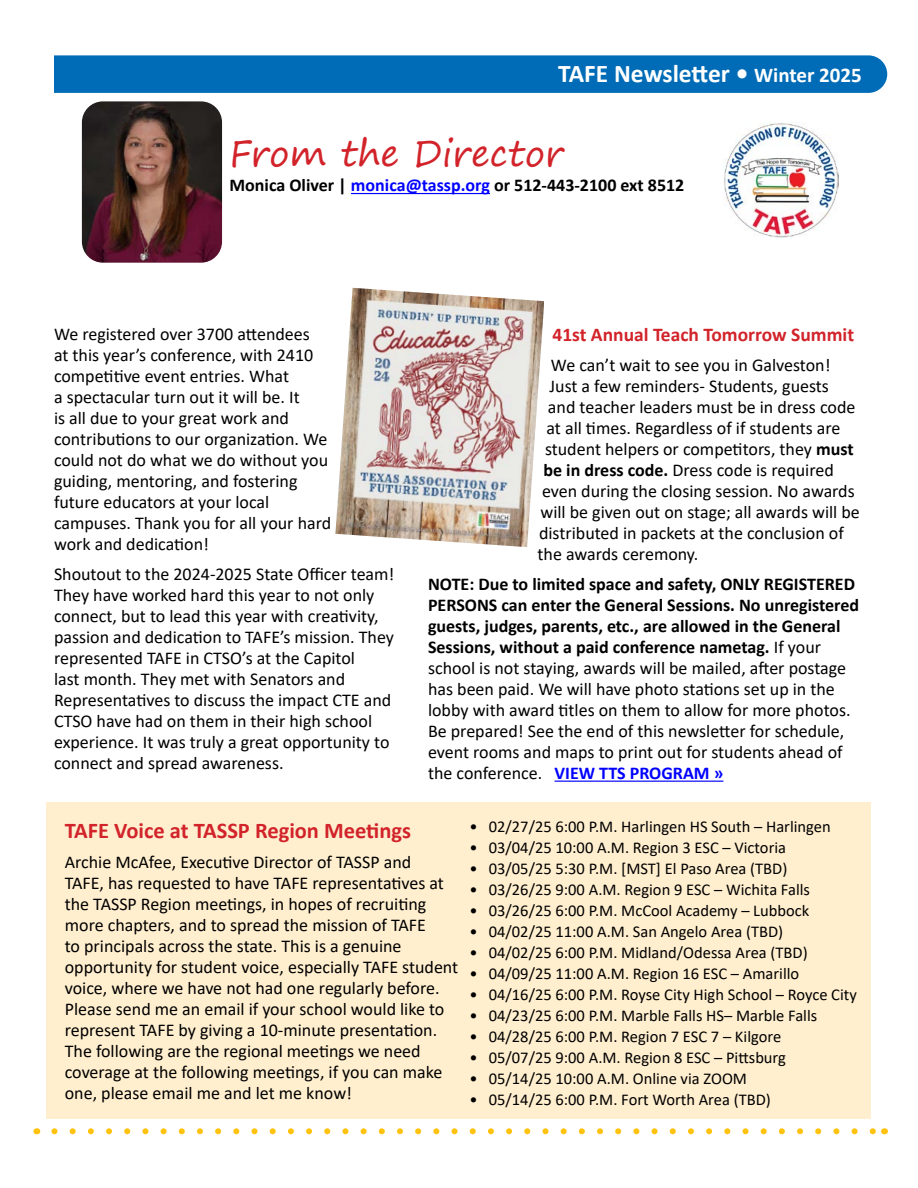
<style>
.page{position:relative;width:918px;height:1188px;background:#fff}
.page>*{position:absolute;margin:0;border:0;box-sizing:border-box;transform-origin:0 0}
.t1{font:36px "Segoe Print";color:#d2232a}
.t2{font:700 25.5px "Calibri";color:#fff}
.t3{font:700 22.5px "Calibri";color:#d2232a}
.t4{font:700 19.5px "Calibri";color:#d2232a}
.t5{font:18px/21px "Calibri";color:#000}
.t6{font:700 18px "Calibri";color:#000}
.t7{font:16.5px "Calibri";color:#000}
.s1{font-size:21px}
.s2{color:#00f}
.s3{font-weight:700}
.s4{font-weight:700;color:#00f}
</style>
<div class="page">
<div style="left:46px;top:803px;width:825px;height:316px;background:#ffefcf"></div>
<div style="left:22px;top:55px;width:865px;height:38px;background:#006cb7;border-radius:19px"></div>
<div style="left:10px;top:43px;width:44px;height:69px;background:#fff"></div>
<img style="left:82px;top:101px;width:140px;height:162px">
<hr style="left:351px;top:193px;width:139px;height:1px;background:#00f">
<svg style="left:54px;top:1128px;width:821px;height:6px"></svg>
<img style="left:724px;top:122px;width:115px;height:115px">
<hr style="left:555px;top:781px;width:168px;height:1px;background:#00f">
<img style="left:335px;top:288px;width:209px;height:259px">
<h2 class="t2" style="left:558px;top:56px;width:305px">TAFE Newsletter • <span class="s1">Winter 2025</span></h2>
<h1 class="t1" style="left:230px;top:121px;width:335px">From the Director</h1>
<p class="t6" style="left:230px;top:173px;width:456px">Monica Oliver | <span class="s2">monica@tassp.org</span> or 512-443-2100 ext 8512</p>
<p class="t5" style="left:54px;top:323px;width:279px">We registered over 3700 attendees<br>at this year’s conference, with 2410 competitive event entries. What<br>a spectacular turn out it will be. It<br>is all due to your great work and contributions to our organization. We could not do what we do without you guiding, mentoring, and fostering future educators at your local campuses. Thank you for all your hard work and dedication!</p>
<p class="t5" style="left:54px;top:563px;width:342px">Shoutout to the 2024-2025 State Officer team!<br>They have worked hard this year to not only connect, but to lead this year with creativity, passion and dedication to TAFE’s mission. They represented TAFE in CTSO’s at the Capitol<br>last month. They met with Senators and Representatives to discuss the impact CTE and CTSO have had on them in their high school experience. It was truly a great opportunity to connect and spread awareness.</p>
<p class="t4" style="left:552px;top:321px;width:303px">41st Annual Teach Tomorrow Summit</p>
<p class="t5" style="left:551px;top:354px;width:281px">We can’t wait to see you in Galveston!</p>
<p class="t5" style="left:549px;top:375px;width:281px">Just a few reminders- Students, guests</p>
<p class="t5" style="left:548px;top:396px;width:309px">and teacher leaders must be in dress code</p>
<p class="t5" style="left:547px;top:417px;width:295px">at all times. Regardless of if students are</p>
<p class="t5" style="left:545px;top:438px;width:310px">student helpers or competitors, they <span class="s3">must</span></p>
<p class="t5" style="left:544px;top:459px;width:292px"><span class="s3">be in dress code.</span> Dress code is required</p>
<p class="t5" style="left:542px;top:480px;width:314px">even during the closing session. No awards</p>
<p class="t5" style="left:541px;top:501px;width:321px">will be given out on stage; all awards will be</p>
<p class="t5" style="left:539px;top:522px;width:306px">distributed in packets at the conclusion of</p>
<p class="t5" style="left:538px;top:543px;width:162px">the awards ceremony.</p>
<p class="t5" style="left:428px;top:573px;width:433px"><span class="s3">NOTE: Due to limited space and safety, ONLY REGISTERED PERSONS can enter the General Sessions. No unregistered guests, judges, parents, etc., are allowed in the General Sessions, without a paid conference nametag.</span> If your school is not staying, awards will be mailed, after postage has been paid. We will have photo stations set up in the lobby with award titles on them to allow for more photos.<br>Be prepared! See the end of this newsletter for schedule, event rooms and maps to print out for students ahead of the conference. <span class="s4">VIEW TTS PROGRAM »</span></p>
<p class="t3" style="left:65px;top:814px;width:348px">TAFE Voice at TASSP Region Meetings</p>
<p class="t5" style="left:65px;top:851px;width:395px">Archie McAfee, Executive Director of TASSP and<br>TAFE, has requested to have TAFE representatives at the TASSP Region meetings, in hopes of recruiting more chapters, and to spread the mission of TAFE<br>to principals across the state. This is a genuine opportunity for student voice, especially TAFE student voice, where we have not had one regularly before.<br>Please send me an email if your school would like to represent TAFE by giving a 10-minute presentation.<br>The following are the regional meetings we need coverage at the following meetings, if you can make one, please email me and let me know!</p>
<p class="t7" style="left:469px;top:815px;width:363px">• 02/27/25 6:00 P.M. Harlingen HS South – Harlingen</p>
<p class="t7" style="left:469px;top:836px;width:318px">• 03/04/25 10:00 A.M. Region 3 ESC – Victoria</p>
<p class="t7" style="left:469px;top:857px;width:320px">• 03/05/25 5:30 P.M. [MST] El Paso Area (TBD)</p>
<p class="t7" style="left:469px;top:878px;width:342px">• 03/26/25 9:00 A.M. Region 9 ESC – Wichita Falls</p>
<p class="t7" style="left:469px;top:899px;width:342px">• 03/26/25 6:00 P.M. McCool Academy – Lubbock</p>
<p class="t7" style="left:469px;top:920px;width:315px">• 04/02/25 11:00 A.M. San Angelo Area (TBD)</p>
<p class="t7" style="left:469px;top:941px;width:340px">• 04/02/25 6:00 P.M. Midland/Odessa Area (TBD)</p>
<p class="t7" style="left:469px;top:962px;width:331px">• 04/09/25 11:00 A.M. Region 16 ESC – Amarillo</p>
<p class="t7" style="left:469px;top:983px;width:389px">• 04/16/25 6:00 P.M. Royse City High School – Royce City</p>
<p class="t7" style="left:469px;top:1004px;width:349px">• 04/23/25 6:00 P.M. Marble Falls HS– Marble Falls</p>
<p class="t7" style="left:469px;top:1025px;width:313px">• 04/28/25 6:00 P.M. Region 7 ESC 7 – Kilgore</p>
<p class="t7" style="left:469px;top:1046px;width:318px">• 05/07/25 9:00 A.M. Region 8 ESC – Pittsburg</p>
<p class="t7" style="left:469px;top:1067px;width:279px">• 05/14/25 10:00 A.M. Online via ZOOM</p>
<p class="t7" style="left:469px;top:1088px;width:303px">• 05/14/25 6:00 P.M. Fort Worth Area (TBD)</p>
</div>
